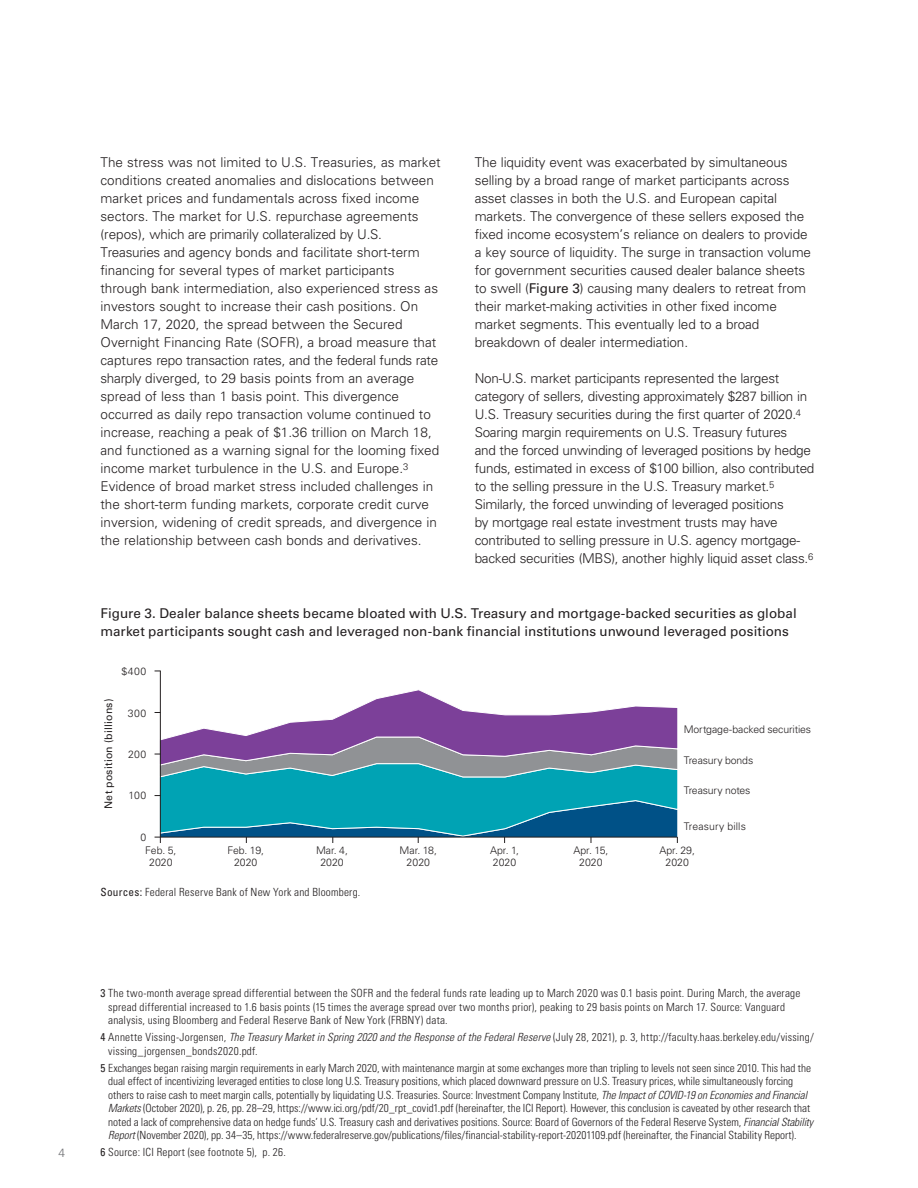
<style>
.page{position:relative;width:918px;height:1188px;background:#fff}
.page>*{position:absolute;margin:0;border:0;box-sizing:border-box;transform-origin:0 0}
.Body{font:300 13.5px/18px "Univers LT Std";letter-spacing:-.01em;color:#231f20}
.Chart_Head_Black{font:13.5px/18px "Univers LT Std";letter-spacing:.005em;color:#231f20}
.t1{font:300 12px "Univers LT Std";color:#6c6d70}
.Footnote_no_indent{font:300 condensed 11.25px/13.5px "Univers LT Std";letter-spacing:.005em;color:#231f20}
.Chart_notes___sour{font:300 condensed 11.25px "Univers LT Std";letter-spacing:.02em;color:#231f20}
.t2{font:300 10.5px/12.6px "Univers LT Std";letter-spacing:-.005em;color:#231f20;text-align:center}
.t3{font:10.5px "Univers LT Std";letter-spacing:.02em;color:#231f20}
.s1{font-weight:400}
.s2{font-style:italic}
</style>
<div class="page">
<hr style="left:160px;top:671px;width:1px;height:166px;background:#231f20">
<svg style="left:155px;top:689px;width:523px;height:154px"></svg>
<p class="Body" style="left:100px;top:154px;width:342px">The stress was not limited to U.S. Treasuries, as market conditions created anomalies and dislocations between market prices and fundamentals across fixed income sectors. The market for U.S. repurchase agreements (repos), which are primarily collateralized by U.S.<br>Treasuries and agency bonds and facilitate short-term financing for several types of market participants through bank intermediation, also experienced stress as investors sought to increase their cash positions. On March 17, 2020, the spread between the Secured Overnight Financing Rate (SOFR), a broad measure that captures repo transaction rates, and the federal funds rate sharply diverged, to 29 basis points from an average spread of less than 1 basis point. This divergence occurred as daily repo transaction volume continued to increase, reaching a peak of $1.36 trillion on March 18, and functioned as a warning signal for the looming fixed income market turbulence in the U.S. and Europe.<sup>3<br></sup>Evidence of broad market stress included challenges in the short-term funding markets, corporate credit curve inversion, widening of credit spreads, and divergence in the relationship between cash bonds and derivatives.</p>
<p class="Body" style="left:475px;top:154px;width:338px">The liquidity event was exacerbated by simultaneous selling by a broad range of market participants across asset classes in both the U.S. and European capital markets. The convergence of these sellers exposed the fixed income ecosystem’s reliance on dealers to provide a key source of liquidity. The surge in transaction volume for government securities caused dealer balance sheets to swell (<span class="s1">Figure 3</span>) causing many dealers to retreat from their market-making activities in other fixed income market segments. This eventually led to a broad breakdown of dealer intermediation.</p>
<p class="Body" style="left:475px;top:370px;width:341px">Non-U.S. market participants represented the largest category of sellers, divesting approximately $287 billion in U.S. Treasury securities during the first quarter of 2020.<sup>4<br></sup>Soaring margin requirements on U.S. Treasury futures<br>and the forced unwinding of leveraged positions by hedge funds, estimated in excess of $100 billion, also contributed to the selling pressure in the U.S. Treasury market.<sup>5<br></sup>Similarly, the forced unwinding of leveraged positions<br>by mortgage real estate investment trusts may have contributed to selling pressure in U.S. agency mortgage&shy;backed securities (MBS), another highly liquid asset class.<sup>6</sup></p>
<p class="Chart_Head_Black" style="left:100px;top:604px;width:698px">Figure 3. Dealer balance sheets became bloated with U.S. Treasury and mortgage-backed securities as global market participants sought cash and leveraged non-bank financial institutions unwound leveraged positions</p>
<p class="t2" style="left:121px;top:665px;width:26px">$400</p>
<p class="t3" style="left:102px;top:809px;width:112px;rotate:-90deg">Net position (billions)</p>
<p class="t2" style="left:128px;top:707px;width:20px">300</p>
<p class="t2" style="left:128px;top:748px;width:20px">200</p>
<p class="t2" style="left:128px;top:789px;width:19px">100</p>
<p class="t2" style="left:141px;top:831px;width:7px">0</p>
<p class="t2" style="left:145px;top:844px;width:33px">Feb. 5,<br>2020</p>
<p class="t2" style="left:684px;top:723px;width:129px">Mortgage-backed securities</p>
<p class="t2" style="left:684px;top:754px;width:71px">Treasury bonds</p>
<p class="t2" style="left:684px;top:784px;width:68px">Treasury notes</p>
<p class="t2" style="left:684px;top:820px;width:64px">Treasury bills</p>
<p class="t2" style="left:227px;top:844px;width:38px">Feb. 19,<br>2020</p>
<p class="t2" style="left:316px;top:844px;width:33px">Mar. 4,<br>2020</p>
<p class="t2" style="left:400px;top:844px;width:39px">Mar. 18,<br>2020</p>
<p class="t2" style="left:490px;top:844px;width:31px;text-align:left">Apr. 1,<br>2020</p>
<p class="t2" style="left:573px;top:844px;width:37px">Apr. 15,<br>2020</p>
<p class="t2" style="left:659px;top:844px;width:37px">Apr. 29,<br>2020</p>
<p class="Chart_notes___sour" style="left:100px;top:885px;width:261px"><span class="s1">Sources:</span> Federal Reserve Bank of New York and Bloomberg.</p>
<p class="t1" style="left:58px;top:1145px;width:8px">4</p>
<p class="Footnote_no_indent" style="left:108px;top:986px;width:694px;text-indent:-8px"><span class="s1">3</span> The two-month average spread differential between the SOFR and the federal funds rate leading up to March 2020 was 0.1 basis point. During March, the average spread differential increased to 1.6 basis points (15 times the average spread over two months prior), peaking to 29 basis points on March 17. Source: Vanguard analysis, using Bloomberg and Federal Reserve Bank of New York (FRBNY) data.</p>
<p class="Footnote_no_indent" style="left:108px;top:1031px;width:707px;text-indent:-8px"><span class="s1">4</span> Annette Vissing-Jorgensen, <span class="s2">The Treasury Market in Spring 2020 and the Response of the Federal Reserve</span> (July 28, 2021), p. 3, http://faculty.haas.berkeley.edu/vissing/ vissing_jorgensen_bonds2020.pdf.</p>
<p class="Footnote_no_indent" style="left:108px;top:1061px;width:707px;text-indent:-8px"><span class="s1">5</span> Exchanges began raising margin requirements in early March 2020, with maintenance margin at some exchanges more than tripling to levels not seen since 2010. This had the dual effect of incentivizing leveraged entities to close long U.S. Treasury positions, which placed downward pressure on U.S. Treasury prices, while simultaneously forcing others to raise cash to meet margin calls, potentially by liquidating U.S. Treasuries. Source: Investment Company Institute, <span class="s2">The Impact of COVID-19 on Economies and Financial Markets</span> (October 2020), p. 26, pp. 28–29, https://www.ici.org/pdf/20_rpt_covid1.pdf (hereinafter, the ICI Report). However, this conclusion is caveated by other research that noted a lack of comprehensive data on hedge funds’ U.S. Treasury cash and derivatives positions. Source: Board of Governors of the Federal Reserve System, <span class="s2">Financial Stability Report</span> (November 2020), pp. 34–35, https://www.federalreserve.gov/publications/files/financial-stability-report-20201109.pdf (hereinafter, the Financial Stability Report).</p>
<p class="Footnote_no_indent" style="left:100px;top:1146px;width:187px"><span class="s1">6</span> Source: ICI Report (see footnote 5), p. 26.</p>
</div>
